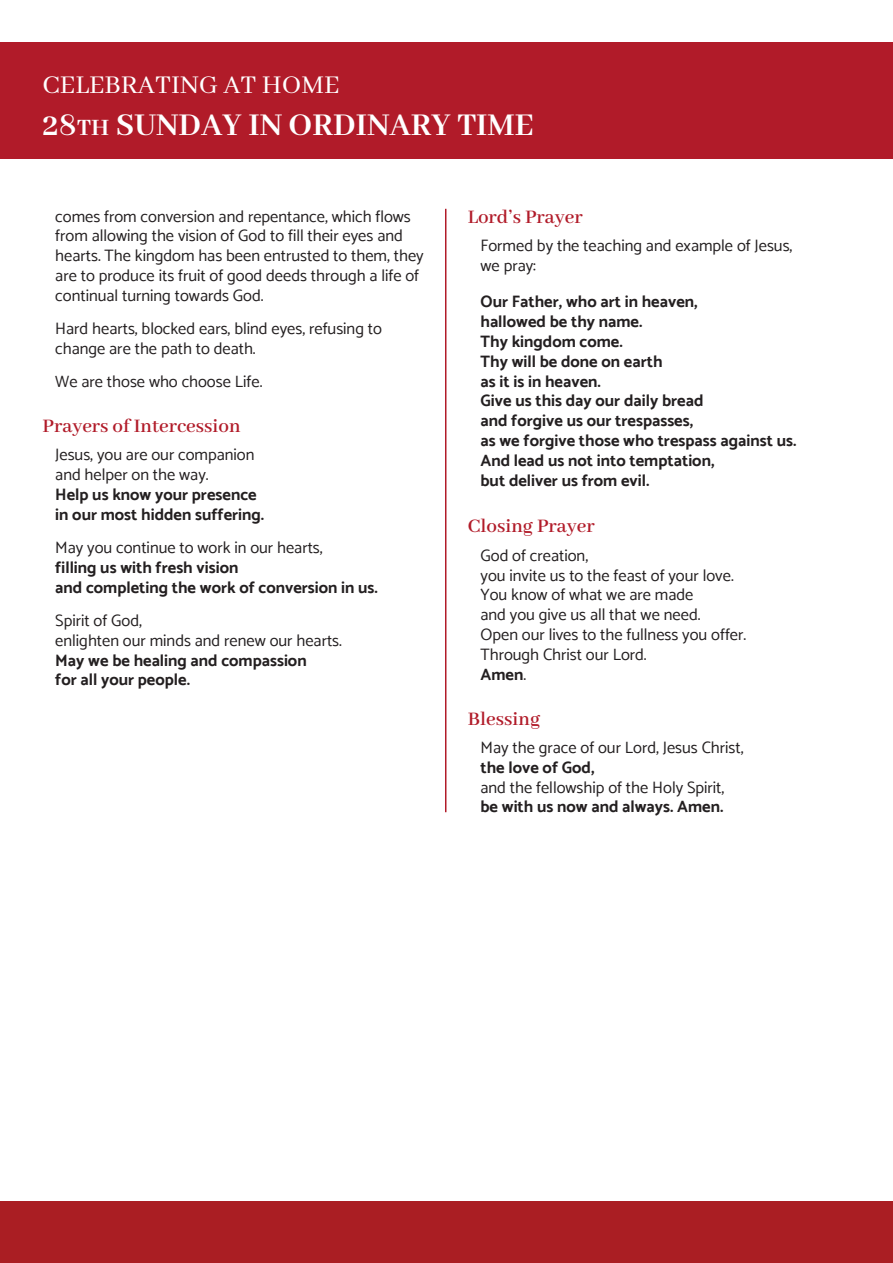
<style>
.page{position:relative;width:893px;height:1263px;background:#fff}
.page>*{position:absolute;margin:0;border:0;box-sizing:border-box;transform-origin:0 0}
.Reverse_Subhead{font:700 34.5px "Abhaya Libre";color:#fff}
.Reverse_Heading{font:28.5px "Abhaya Libre";color:#fff}
.Small_Heads{font:600 21px "Abhaya Libre";color:#b11b29}
.Indented_basic{font:16.5px/19.8px "Catamaran";color:#231f20}
.Indented_basic-2{font:700 16.5px "Catamaran";color:#231f20}
.s1{font-size:25.5px}
.s2{font-weight:400}
</style>
<div class="page">
<div style="left:0;top:43px;width:893px;height:116px;background:#b11b29"></div>
<div style="left:0;top:1201px;width:893px;height:62px;background:#aa1e23"></div>
<hr style="left:445px;top:209px;width:1px;height:603px;background:#b11b29">
<p class="Reverse_Heading" style="left:43px;top:69px;width:298px">CELEBRATING AT HOME</p>
<p class="Reverse_Subhead" style="left:43px;top:106px;width:493px">28<span class="s1">TH</span> SUNDAY IN ORDINARY TIME</p>
<p class="Indented_basic" style="left:55px;top:206px;width:370px">comes from conversion and repentance, which flows from allowing the vision of God to fill their eyes and hearts. The kingdom has been entrusted to them, they are to produce its fruit of good deeds through a life of continual turning towards God.</p>
<p class="Indented_basic" style="left:55px;top:318px;width:328px">Hard hearts, blocked ears, blind eyes, refusing to change are the path to death.</p>
<p class="Indented_basic" style="left:55px;top:371px;width:209px">We are those who choose Life.</p>
<p class="Small_Heads" style="left:43px;top:415px;width:200px">Prayers of Intercession</p>
<p class="Indented_basic" style="left:55px;top:445px;width:201px">Jesus, you are our companion</p>
<p class="Indented_basic" style="left:55px;top:465px;width:155px">and helper on the way.</p>
<p class="Indented_basic-2" style="left:55px;top:485px;width:203px">Help us know your presence</p>
<p class="Indented_basic-2" style="left:55px;top:504px;width:211px">in our most hidden suffering.</p>
<p class="Indented_basic" style="left:55px;top:537px;width:269px">May you continue to work in our hearts,</p>
<p class="Indented_basic-2" style="left:55px;top:558px;width:185px">filling us with fresh vision</p>
<p class="Indented_basic-2" style="left:55px;top:577px;width:324px">and completing the work of conversion in us.</p>
<p class="Indented_basic" style="left:55px;top:610px;width:88px">Spirit of God,</p>
<p class="Indented_basic" style="left:55px;top:630px;width:288px">enlighten our minds and renew our hearts.</p>
<p class="Indented_basic-2" style="left:55px;top:650px;width:253px">May we be healing and compassion</p>
<p class="Indented_basic-2" style="left:55px;top:670px;width:136px">for all your people.</p>
<p class="Small_Heads" style="left:468px;top:205px;width:117px">Lord’s Prayer</p>
<p class="Indented_basic" style="left:480px;top:236px;width:313px">Formed by the teaching and example of Jesus,</p>
<p class="Indented_basic" style="left:480px;top:256px;width:57px">we pray:</p>
<p class="Indented_basic-2" style="left:480px;top:292px;width:219px">Our Father, who art in heaven,</p>
<p class="Indented_basic-2" style="left:480px;top:312px;width:163px">hallowed be thy name.</p>
<p class="Indented_basic-2" style="left:480px;top:332px;width:144px">Thy kingdom come.</p>
<p class="Indented_basic-2" style="left:480px;top:351px;width:184px">Thy will be done on earth</p>
<p class="Indented_basic-2" style="left:480px;top:371px;width:122px">as it is in heaven.</p>
<p class="Indented_basic-2" style="left:480px;top:391px;width:224px">Give us this day our daily bread</p>
<p class="Indented_basic-2" style="left:480px;top:411px;width:214px">and forgive us our trespasses,</p>
<p class="Indented_basic-2" style="left:480px;top:431px;width:317px">as we forgive those who trespass against us.</p>
<p class="Indented_basic-2" style="left:480px;top:450px;width:235px">And lead us not into temptation,</p>
<p class="Indented_basic-2" style="left:480px;top:470px;width:171px">but deliver us from evil.</p>
<p class="Small_Heads" style="left:468px;top:515px;width:129px">Closing Prayer</p>
<p class="Indented_basic" style="left:480px;top:545px;width:109px">God of creation,</p>
<p class="Indented_basic" style="left:480px;top:565px;width:255px">you invite us to the feast of your love.</p>
<p class="Indented_basic" style="left:480px;top:585px;width:214px">You know of what we are made</p>
<p class="Indented_basic" style="left:480px;top:605px;width:221px">and you give us all that we need.</p>
<p class="Indented_basic" style="left:480px;top:624px;width:267px">Open our lives to the fullness you offer.</p>
<p class="Indented_basic" style="left:480px;top:644px;width:168px">Through Christ our Lord.</p>
<p class="Indented_basic-2" style="left:480px;top:664px;width:47px">Amen<span class="s2">.</span></p>
<p class="Small_Heads" style="left:468px;top:707px;width:74px">Blessing</p>
<p class="Indented_basic" style="left:480px;top:737px;width:265px">May the grace of our Lord, Jesus Christ,</p>
<p class="Indented_basic-2" style="left:480px;top:757px;width:116px">the love of God,</p>
<p class="Indented_basic" style="left:480px;top:777px;width:245px">and the fellowship of the Holy Spirit,</p>
<p class="Indented_basic-2" style="left:480px;top:797px;width:244px">be with us now and always. Amen.</p>
</div>
